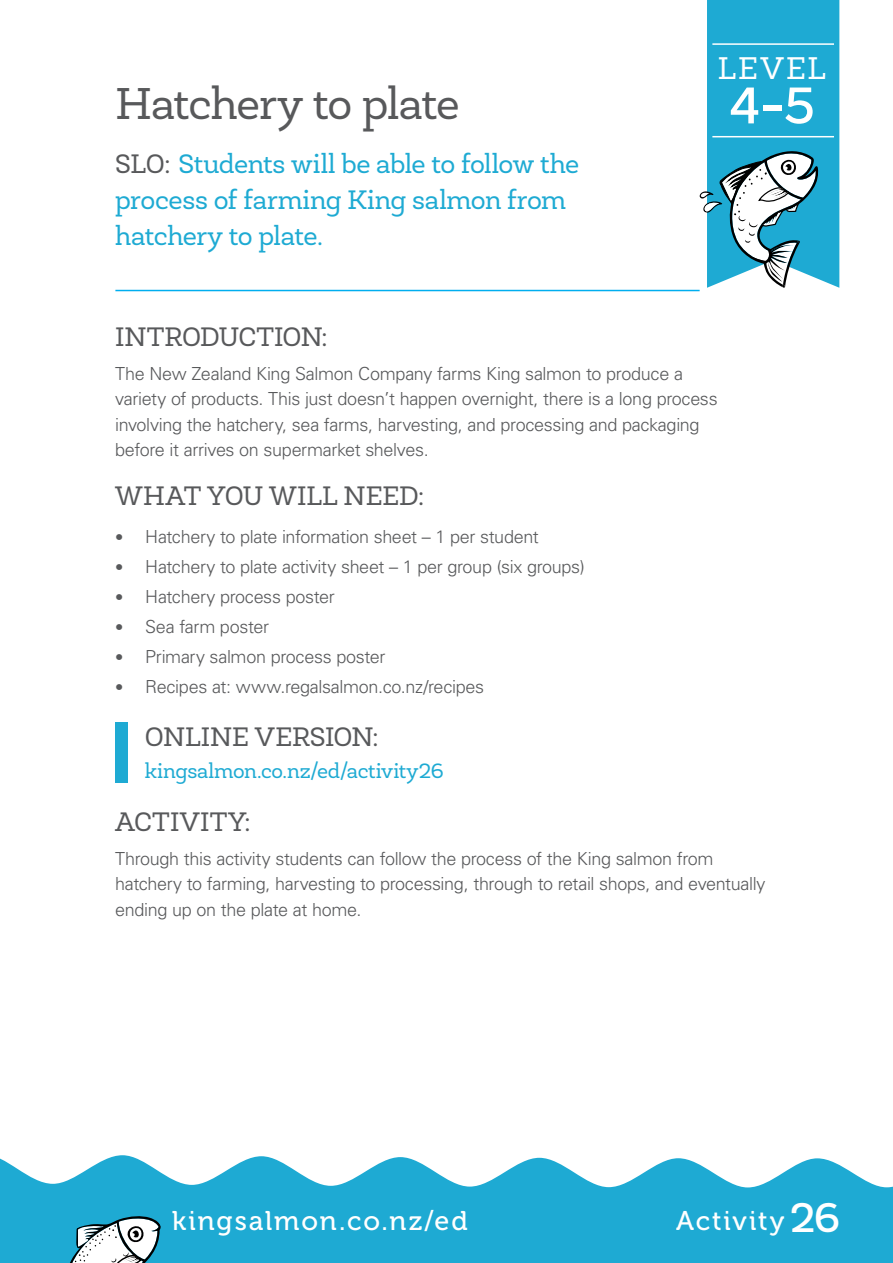
<style>
.page{position:relative;width:893px;height:1263px;background:#fff}
.page>*{position:absolute;margin:0;border:0;box-sizing:border-box;transform-origin:0 0}
.t1{font:500 52.2px "Newslab";color:#fff}
.t2{font:45px "Newslab";letter-spacing:-.025em;color:#58595b}
.t3{font:31.65px "Newslab";letter-spacing:.065em;color:#fff}
.t4{font:27px/36px "Newslab";letter-spacing:-.015em;color:#1eaad3}
.t5{font:27px "Newslab";letter-spacing:-.005em;color:#58595b}
.t6{font:27px "Museo 500";letter-spacing:.07em;color:#fff}
.t7{font:27px "Newslab";letter-spacing:-.025em;color:#58595b}
.t8{font:21px "Newslab";letter-spacing:-.01em;color:#1eaad3}
.t9{font:300 18px/25.5px "Univers";letter-spacing:-.02em;color:#58595b}
.s1{color:#58595b}
.s2{font-size:16.5px}
.s3{font-family:"Newslab";font-weight:500;font-size:42px}
</style>
<div class="page">
<svg style="left:0;top:1155px;width:893px;height:108px;fill:#1eaad3"></svg>
<hr style="left:115px;top:290px;width:585px;height:1px;background:#00aeef">
<div style="left:115px;top:722px;width:12px;height:61px;background:#1eaad3"></div>
<svg style="left:32px;top:1215px;width:132px;height:48px"></svg>
<svg style="left:700px;top:0;width:139px;height:288px"></svg>
<h3 class="t3" style="left:718px;top:49px;width:110px">LEVEL</h3>
<h2 class="t2" style="left:115px;top:76px;width:346px">Hatchery to plate</h2>
<h1 class="t1" style="left:730px;top:73px;width:87px">4-5</h1>
<h3 class="t4" style="left:115px;top:146px;width:466px"><span class="s1">SLO:</span> Students will be able to follow the process of farming King salmon from hatchery to plate.</h3>
<h3 class="t7" style="left:115px;top:320px;width:214px">INTRODUCTION:</h3>
<p class="t9" style="left:115px;top:360px;width:604px">The New Zealand King Salmon Company farms King salmon to produce a variety of products. This just doesn’t happen overnight, there is a long process involving the hatchery, sea farms, harvesting, and processing and packaging before it arrives on supermarket shelves.</p>
<h3 class="t5" style="left:115px;top:479px;width:311px">WHAT YOU WILL NEED:</h3>
<p class="t9" style="left:115px;top:523px;width:425px"><span class="s2">•</span> Hatchery to plate information sheet – 1 per student</p>
<p class="t9" style="left:115px;top:553px;width:471px"><span class="s2">•</span> Hatchery to plate activity sheet – 1 per group (six groups)</p>
<p class="t9" style="left:115px;top:583px;width:221px"><span class="s2">•</span> Hatchery process poster</p>
<p class="t9" style="left:115px;top:613px;width:155px"><span class="s2">•</span> Sea farm poster</p>
<p class="t9" style="left:115px;top:643px;width:272px"><span class="s2">•</span> Primary salmon process poster</p>
<p class="t9" style="left:115px;top:673px;width:370px"><span class="s2">•</span> Recipes at: www.regalsalmon.co.nz/recipes</p>
<h3 class="t5" style="left:145px;top:720px;width:18px">online</h3>
<h3 class="t5" style="left:255px;top:720px;width:125px">VERSION:</h3>
<p class="t8" style="left:145px;top:758px;width:300px">kingsalmon.co.nz/ed/activity26</p>
<h3 class="t5" style="left:115px;top:805px;width:137px">ACTIVITY:</h3>
<p class="t9" style="left:115px;top:845px;width:652px">Through this activity students can follow the process of the King salmon from hatchery to farming, harvesting to processing, through to retail shops, and eventually ending up on the plate at home.</p>
<h3 class="t6" style="left:172px;top:1206px;width:297px">kingsalmon.co.nz/ed</h3>
<h3 class="t6" style="left:676px;top:1206px;width:165px">Activity<span class="s3">26</span></h3>
</div>
